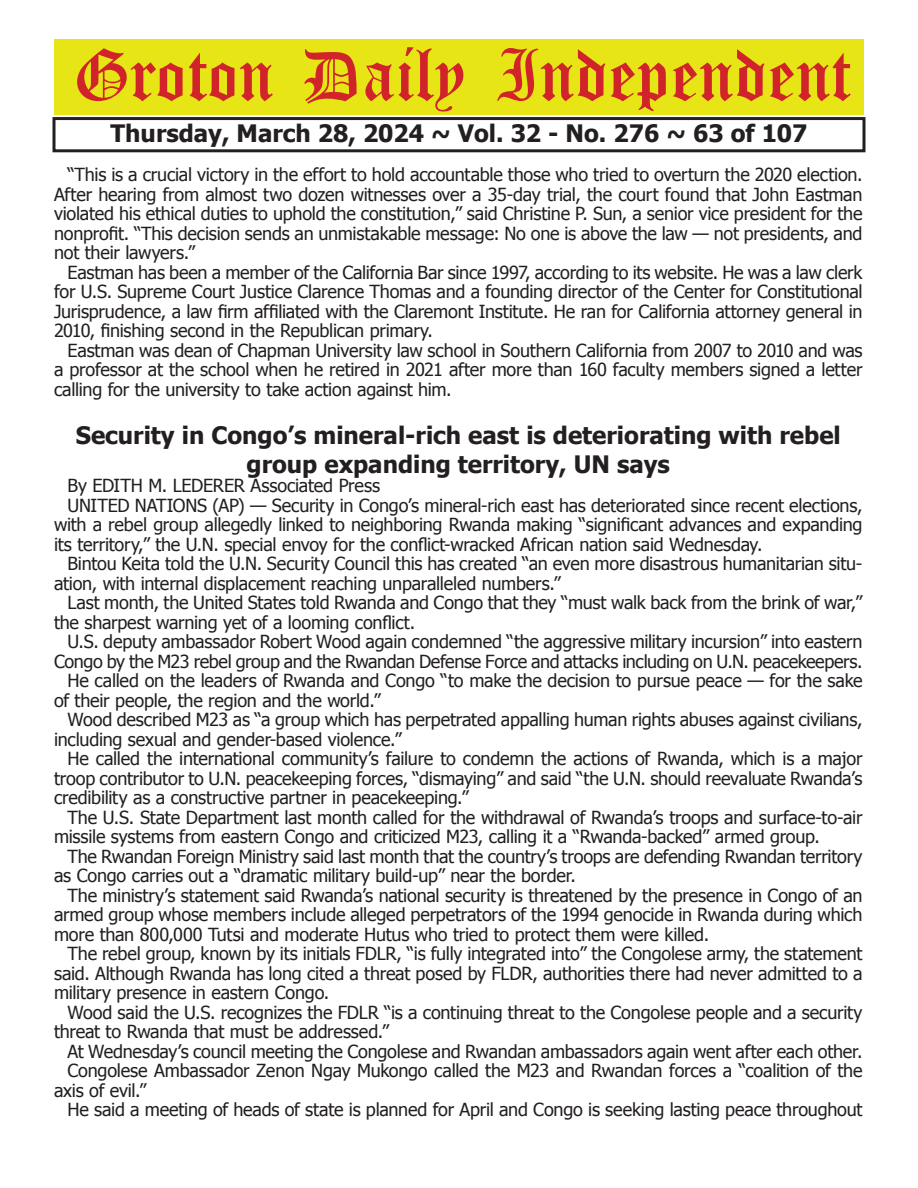
<style>
.page{position:relative;width:918px;height:1188px;background:#fff}
.page>*{position:absolute;margin:0;border:0;box-sizing:border-box;transform-origin:0 0}
.t1{font:54px "Old English Five";color:#d1232a}
.t2{font:700 24px/28.8px "Tahoma";color:#231f20;text-align:center}
.t3{font:18px/19.5px "Tahoma";letter-spacing:-.01em;color:#231f20;text-align:justify}
</style>
<div class="page">
<div style="left:52px;top:117px;width:814px;height:35px;border:3px solid #231f20"></div>
<div style="left:54px;top:40px;width:810px;height:75px;background:#e7e515"></div>
<h1 class="t1" style="left:73px;top:50px;width:779px">Groton Daily Independent</h1>
<h2 class="t2" style="left:111px;top:117px;width:698px">Thursday, March 28, 2024 ~ Vol. 32 - No. 276 ~ 63 of 107</h2>
<p class="t3" style="left:54px;top:164px;width:810px;text-indent:14px">“This is a crucial victory in the effort to hold accountable those who tried to overturn the 2020 election.<br>After hearing from almost two dozen witnesses over a 35-day trial, the court found that John Eastman violated his ethical duties to uphold the constitution,” said Christine P. Sun, a senior vice president for the nonprofit. “This decision sends an unmistakable message: No one is above the law — not presidents, and not their lawyers.”</p>
<p class="t3" style="left:54px;top:262px;width:810px;text-indent:14px">Eastman has been a member of the California Bar since 1997, according to its website. He was a law clerk for U.S. Supreme Court Justice Clarence Thomas and a founding director of the Center for Constitutional Jurisprudence, a law firm affiliated with the Claremont Institute. He ran for California attorney general in 2010, finishing second in the Republican primary.</p>
<p class="t3" style="left:54px;top:339px;width:810px;text-indent:14px">Eastman was dean of Chapman University law school in Southern California from 2007 to 2010 and was a professor at the school when he retired in 2021 after more than 160 faculty members signed a letter calling for the university to take action against him.</p>
<h2 class="t2" style="left:76px;top:419px;width:767px">Security in Congo’s mineral-rich east is deteriorating with rebel group expanding territory, UN says</h2>
<p class="t3" style="left:68px;top:475px;width:314px">By EDITH M. LEDERER Associated Press</p>
<p class="t3" style="left:68px;top:495px;width:797px">UNITED NATIONS (AP) — Security in Congo’s mineral-rich east has deteriorated since recent elections,</p>
<p class="t3" style="left:54px;top:514px;width:810px">with a rebel group allegedly linked to neighboring Rwanda making “significant advances and expanding</p>
<p class="t3" style="left:54px;top:534px;width:710px">its territory,” the U.N. special envoy for the conflict-wracked African nation said Wednesday.</p>
<p class="t3" style="left:68px;top:553px;width:796px">Bintou Keita told the U.N. Security Council this has created “an even more disastrous humanitarian situ-</p>
<p class="t3" style="left:54px;top:573px;width:508px">ation, with internal displacement reaching unparalleled numbers.”</p>
<p class="t3" style="left:68px;top:592px;width:797px">Last month, the United States told Rwanda and Congo that they “must walk back from the brink of war,”</p>
<p class="t3" style="left:54px;top:612px;width:363px">the sharpest warning yet of a looming conflict.</p>
<p class="t3" style="left:68px;top:631px;width:796px">U.S. deputy ambassador Robert Wood again condemned “the aggressive military incursion” into eastern</p>
<p class="t3" style="left:54px;top:651px;width:810px">Congo by the M23 rebel group and the Rwandan Defense Force and attacks including on U.N. peacekeepers.</p>
<p class="t3" style="left:68px;top:670px;width:797px">He called on the leaders of Rwanda and Congo “to make the decision to pursue peace — for the sake</p>
<p class="t3" style="left:54px;top:690px;width:328px">of their people, the region and the world.”</p>
<p class="t3" style="left:68px;top:709px;width:797px">Wood described M23 as “a group which has perpetrated appalling human rights abuses against civilians,</p>
<p class="t3" style="left:54px;top:729px;width:349px">including sexual and gender-based violence.”</p>
<p class="t3" style="left:68px;top:748px;width:796px">He called the international community’s failure to condemn the actions of Rwanda, which is a major</p>
<p class="t3" style="left:54px;top:768px;width:810px">troop contributor to U.N. peacekeeping forces, “dismaying” and said “the U.N. should reevaluate Rwanda’s</p>
<p class="t3" style="left:54px;top:787px;width:416px">credibility as a constructive partner in peacekeeping.”</p>
<p class="t3" style="left:68px;top:807px;width:797px">The U.S. State Department last month called for the withdrawal of Rwanda’s troops and surface-to-air</p>
<p class="t3" style="left:54px;top:826px;width:767px">missile systems from eastern Congo and criticized M23, calling it a “Rwanda-backed” armed group.</p>
<p class="t3" style="left:68px;top:846px;width:796px">The Rwandan Foreign Ministry said last month that the country’s troops are defending Rwandan territory</p>
<p class="t3" style="left:54px;top:865px;width:524px">as Congo carries out a “dramatic military build-up” near the border.</p>
<p class="t3" style="left:68px;top:885px;width:797px">The ministry’s statement said Rwanda’s national security is threatened by the presence in Congo of an</p>
<p class="t3" style="left:54px;top:904px;width:810px">armed group whose members include alleged perpetrators of the 1994 genocide in Rwanda during which</p>
<p class="t3" style="left:54px;top:924px;width:657px">more than 800,000 Tutsi and moderate Hutus who tried to protect them were killed.</p>
<p class="t3" style="left:68px;top:943px;width:796px">The rebel group, known by its initials FDLR, “is fully integrated into” the Congolese army, the statement</p>
<p class="t3" style="left:54px;top:963px;width:810px">said. Although Rwanda has long cited a threat posed by FLDR, authorities there had never admitted to a</p>
<p class="t3" style="left:54px;top:982px;width:277px">military presence in eastern Congo.</p>
<p class="t3" style="left:68px;top:1001px;width:797px">Wood said the U.S. recognizes the FDLR “is a continuing threat to the Congolese people and a security</p>
<p class="t3" style="left:54px;top:1021px;width:337px">threat to Rwanda that must be addressed.”</p>
<p class="t3" style="left:68px;top:1040px;width:796px">At Wednesday’s council meeting the Congolese and Rwandan ambassadors again went after each other.</p>
<p class="t3" style="left:68px;top:1060px;width:797px">Congolese Ambassador Zenon Ngay Mukongo called the M23 and Rwandan forces a “coalition of the</p>
<p class="t3" style="left:54px;top:1079px;width:94px">axis of evil.”</p>
<p class="t3" style="left:68px;top:1099px;width:797px">He said a meeting of heads of state is planned for April and Congo is seeking lasting peace throughout</p>
</div>
